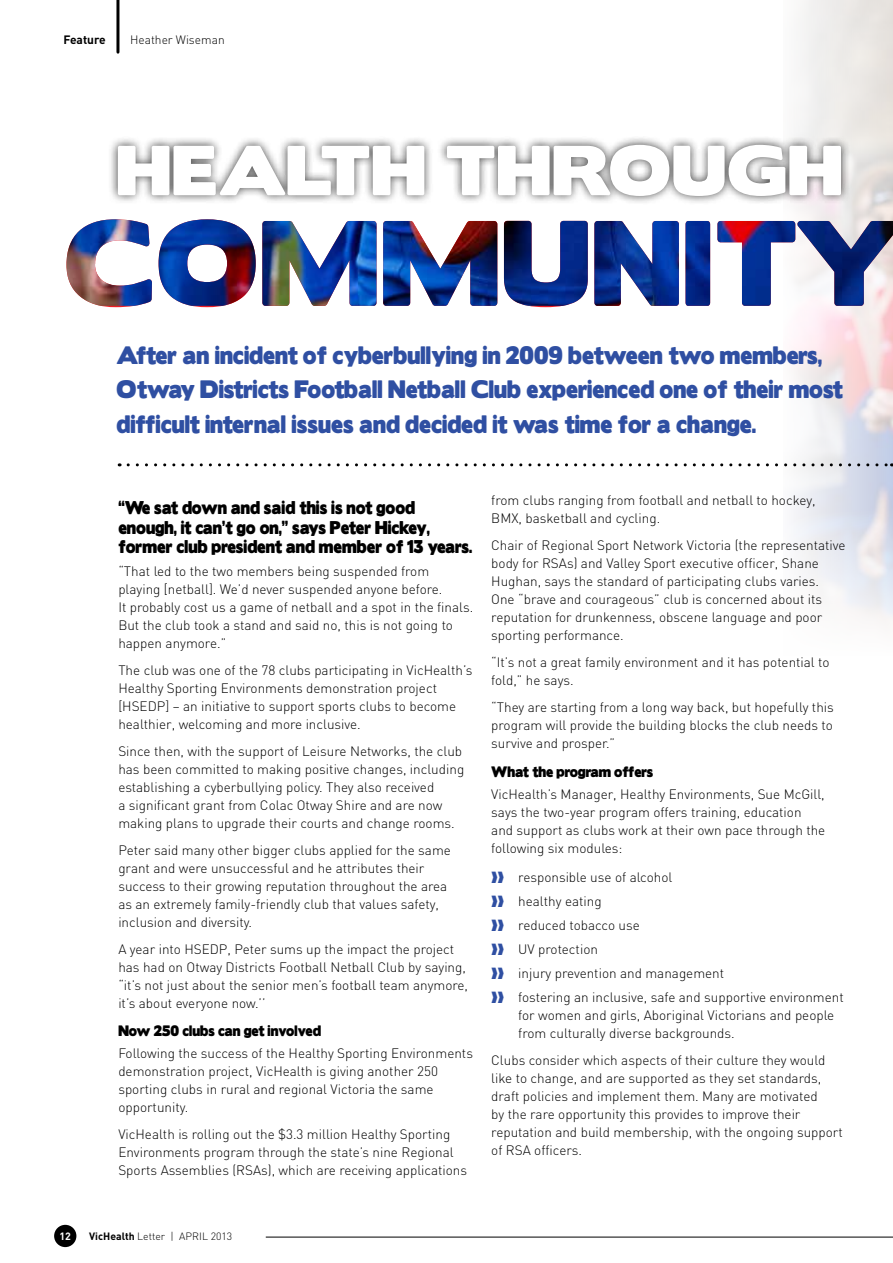
<style>
.page{position:relative;width:893px;height:1263px;background:#fff}
.page>*{position:absolute;margin:0;border:0;box-sizing:border-box;transform-origin:0 0}
.t1{font:63px "Boris Black Bloxx";letter-spacing:.02em;color:#fff}
.t2{font:22.5px/34.5px "Boris Black Bloxx";color:#2f4fa2;scale:.9 1}
.t3{font:16.5px/19.5px "Boris Black Bloxx";color:#000;scale:.88 1}
.t4{font:300 13.5px/18px "DIN";color:#000}
.t5{font:13.5px "Boris Black Bloxx";color:#000;scale:.9 1}
.t6{font:300 12px "DIN";color:#000}
.t7{font:700 12px "DIN";color:#000}
.t8{font:300 10.5px "DIN";color:#000}
.t9{font:700 10.5px "DIN";color:#fff}
.s1{color:#2f4fa2}
.s2{font-weight:700}
</style>
<div class="page">
<img style="left:784px;top:0;width:109px;height:471px">
<hr style="left:116px;top:0;width:3px;height:52px;background:#000">
<img style="left:66px;top:219px;width:827px;height:87px">
<div style="left:108px;top:135px;width:743px;height:70px;background:#000;opacity:.75"></div>
<svg style="left:128px;top:463px;width:764px;height:3px"></svg>
<hr style="left:266px;top:1237px;width:627px;height:1px;background:#000">
<div style="left:54px;top:1225px;width:22px;height:22px;background:#000;border-radius:50%"></div>
<p class="t7" style="left:63px;top:31px;width:44px">Feature</p>
<p class="t6" style="left:130px;top:32px;width:96px">Heather Wiseman</p>
<h1 class="t1" style="left:116px;top:123px;width:727px">HEALTH THROUGH</h1>
<h2 class="t2" style="left:116px;top:339px;width:808px">After an incident of cyberbullying in 2009 between two members,<br>Otway Districts Football Netball Club experienced one of their most difficult internal issues and decided it was time for a change.</h2>
<p class="t3" style="left:118px;top:499px;width:404px">“We sat down and said this is not good enough, it can’t go on,” says Peter Hickey, former club president and member of 13 years.</p>
<p class="t4" style="left:118px;top:562px;width:356px">“That led to the two members being suspended from playing [netball]. We’d never suspended anyone before.<br>It probably cost us a game of netball and a spot in the finals.<br>But the club took a stand and said no, this is not going to happen anymore.”</p>
<p class="t4" style="left:118px;top:661px;width:356px">The club was one of the 78 clubs participating in VicHealth’s Healthy Sporting Environments demonstration project [HSEDP] – an initiative to support sports clubs to become healthier, welcoming and more inclusive.</p>
<p class="t4" style="left:118px;top:742px;width:347px">Since then, with the support of Leisure Networks, the club has been committed to making positive changes, including establishing a cyberbullying policy. They also received<br>a significant grant from Colac Otway Shire and are now making plans to upgrade their courts and change rooms.</p>
<p class="t4" style="left:118px;top:841px;width:334px">Peter said many other bigger clubs applied for the same grant and were unsuccessful and he attributes their success to their growing reputation throughout the area as an extremely family-friendly club that values safety, inclusion and diversity.</p>
<p class="t4" style="left:118px;top:940px;width:351px">A year into HSEDP, Peter sums up the impact the project has had on Otway Districts Football Netball Club by saying, “it’s not just about the senior men’s football team anymore, it’s about everyone now.’’</p>
<p class="t5" style="left:118px;top:1021px;width:227px">Now 250 clubs can get involved</p>
<p class="t4" style="left:118px;top:1044px;width:356px">Following the success of the Healthy Sporting Environments demonstration project, VicHealth is giving another 250 sporting clubs in rural and regional Victoria the same opportunity.</p>
<p class="t4" style="left:118px;top:1125px;width:350px">VicHealth is rolling out the $3.3 million Healthy Sporting<br>Environments program through the state’s nine Regional<br>Sports Assemblies (RSAs), which are receiving applications</p>
<p class="t4" style="left:491px;top:491px;width:326px">from clubs ranging from football and netball to hockey,<br>BMX, basketball and cycling.</p>
<p class="t4" style="left:491px;top:536px;width:356px">Chair of Regional Sport Network Victoria (the representative body for RSAs) and Valley Sport executive officer, Shane Hughan, says the standard of participating clubs varies.<br>One “brave and courageous” club is concerned about its reputation for drunkenness, obscene language and poor sporting performance.</p>
<p class="t4" style="left:491px;top:653px;width:340px">“It’s not a great family environment and it has potential to fold,” he says.</p>
<p class="t4" style="left:491px;top:698px;width:344px;text-align:justify">“They are starting from a long way back, but hopefully this program will provide the building blocks the club needs to survive and prosper.”</p>
<p class="t5" style="left:491px;top:761px;width:181px">What the program offers</p>
<p class="t4" style="left:491px;top:785px;width:336px">VicHealth’s Manager, Healthy Environments, Sue McGill, says the two-year program offers training, education and support as clubs work at their own pace through the following six modules:</p>
<p class="t4" style="left:491px;top:865px;width:354px;line-height:24px"><span class="s1">❱❱</span> responsible use of alcohol<br><span class="s1">❱❱</span> healthy eating<br><span class="s1">❱❱</span> reduced tobacco use<br><span class="s1">❱❱</span> UV protection<br><span class="s1">❱❱</span> injury prevention and management<br><span class="s1">❱❱</span> fostering an inclusive, safe and supportive environment</p>
<p class="t4" style="left:518px;top:1006px;width:318px">for women and girls, Aboriginal Victorians and people from culturally diverse backgrounds.</p>
<p class="t4" style="left:491px;top:1051px;width:353px">Clubs consider which aspects of their culture they would like to change, and are supported as they set standards, draft policies and implement them. Many are motivated<br>by the rare opportunity this provides to improve their reputation and build membership, with the ongoing support of RSA officers.</p>
<p class="t9" style="left:60px;top:1229px;width:13px">12</p>
<p class="t8" style="left:89px;top:1230px;width:145px"><span class="s2">VicHealth</span> Letter | april 2013</p>
</div>
